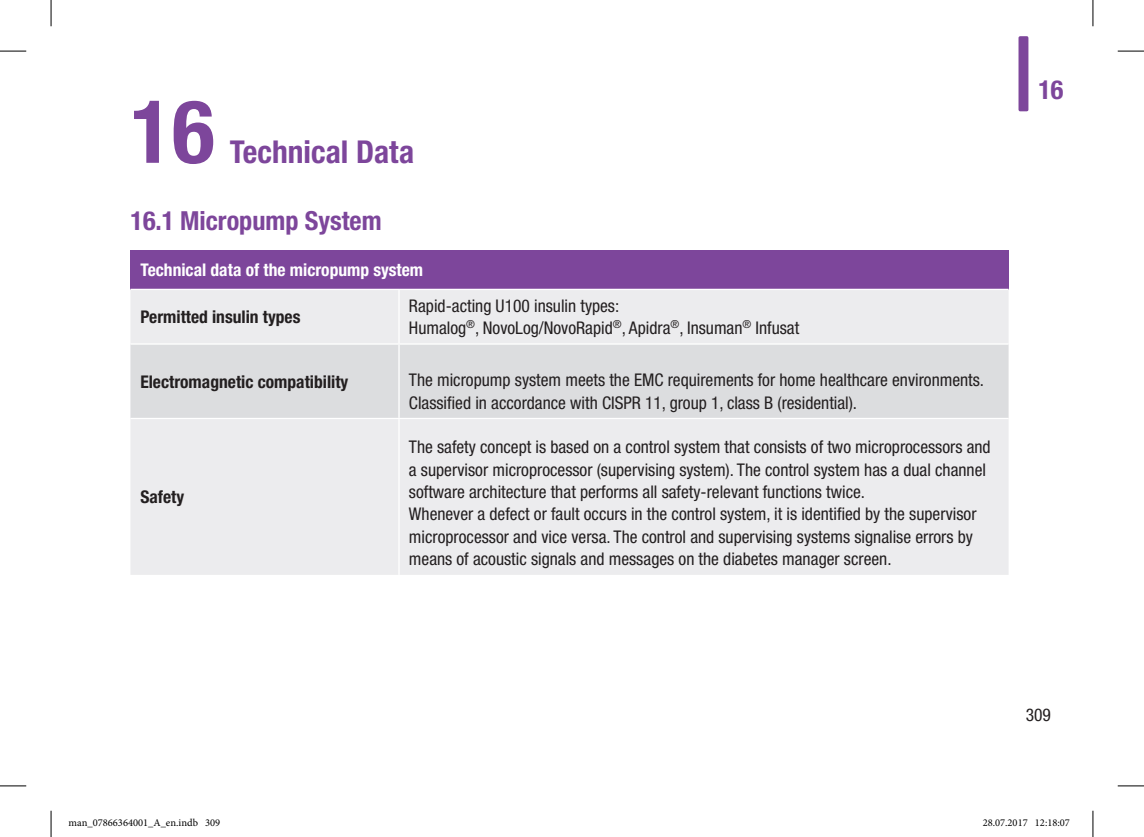
<style>
.page{position:relative;width:1144px;height:837px;background:#fff}
.page>*{position:absolute;margin:0;border:0;box-sizing:border-box;transform-origin:0 0}
.t1{font:700 condensed 87.5px "Helvetica Neue LTW1 G";color:#7d469b}
.t2{font:700 condensed 31.5px "Helvetica Neue LTW1 G";color:#7d469b}
.t3{font:700 condensed 26.25px "Helvetica Neue LTW1 G";color:#7d469b}
.t4{font:condensed 17.5px/22.4px "Helvetica Neue LTW1 G";color:#231f20}
.t5{font:700 condensed 17.5px "Helvetica Neue LTW1 G";color:#231f20}
.t6{font:700 condensed 17.5px "Helvetica Neue LTW1 G";color:#fff}
.t7{font:10.5px "Minion Pro";color:#000}
</style>
<div class="page">
<div style="left:1018px;top:36px;width:10px;height:75px;background:#7d469b;border-radius:2px"></div>
<div style="left:130px;top:249px;width:878px;height:40px;background:#7d469b"></div>
<div style="left:130px;top:290px;width:878px;height:284px;background:#ececee"></div>
<div style="left:130px;top:344px;width:878px;height:73px;background:#dcdddf"></div>
<hr style="left:398px;top:290px;width:2px;height:53px;background:#fff">
<hr style="left:130px;top:343px;width:269px;height:1px;background:#fff">
<hr style="left:399px;top:343px;width:609px;height:1px;background:#fff">
<hr style="left:398px;top:344px;width:2px;height:73px;background:#fff">
<hr style="left:130px;top:417px;width:269px;height:2px;background:#fff">
<hr style="left:399px;top:417px;width:609px;height:2px;background:#fff">
<hr style="left:398px;top:419px;width:2px;height:155px;background:#fff">
<svg style="left:0;top:51px;width:26px;height:1px"></svg>
<svg style="left:1118px;top:51px;width:26px;height:1px"></svg>
<svg style="left:0;top:785px;width:26px;height:1px"></svg>
<svg style="left:1118px;top:785px;width:26px;height:1px"></svg>
<svg style="left:51px;top:0;width:1px;height:26px"></svg>
<svg style="left:51px;top:810px;width:1px;height:26px"></svg>
<svg style="left:1092px;top:0;width:1px;height:26px"></svg>
<svg style="left:1092px;top:810px;width:1px;height:26px"></svg>
<h1 class="t1" style="left:130px;top:79px;width:86px">16</h1>
<h2 class="t2" style="left:230px;top:133px;width:186px">Technical Data</h2>
<h3 class="t3" style="left:130px;top:205px;width:253px">16.1 Micropump System</h3>
<p class="t6" style="left:140px;top:259px;width:284px">Technical data of the micropump system</p>
<p class="t5" style="left:140px;top:306px;width:162px">Permitted insulin types</p>
<p class="t4" style="left:409px;top:294px;width:392px">Rapid-acting U100 insulin types:<br>Humalog<sup>®</sup>, NovoLog/NovoRapid<sup>®</sup>, Apidra<sup>®</sup>, Insuman<sup>®</sup> Infusat</p>
<p class="t5" style="left:140px;top:370px;width:209px">Electromagnetic compatibility</p>
<p class="t4" style="left:409px;top:369px;width:577px">The micropump system meets the EMC requirements for home healthcare environments.<br>Classified in accordance with CISPR 11, group 1, class B (residential).</p>
<p class="t5" style="left:140px;top:486px;width:45px">Safety</p>
<p class="t4" style="left:409px;top:436px;width:583px">The safety concept is based on a control system that consists of two microprocessors and a supervisor microprocessor (supervising system). The control system has a dual channel software architecture that performs all safety-relevant functions twice.<br>Whenever a defect or fault occurs in the control system, it is identified by the supervisor microprocessor and vice versa. The control and supervising systems signalise errors by means of acoustic signals and messages on the diabetes manager screen.</p>
<h3 class="t3" style="left:1038px;top:74px;width:27px">16</h3>
<p class="t4" style="left:1026px;top:703px;width:27px">309</p>
<p class="t7" style="left:69px;top:815px;width:153px">man_07866364001_A_en.indb 309</p>
<p class="t7" style="left:983px;top:815px;width:89px">28.07.2017 12:18:07</p>
</div>
